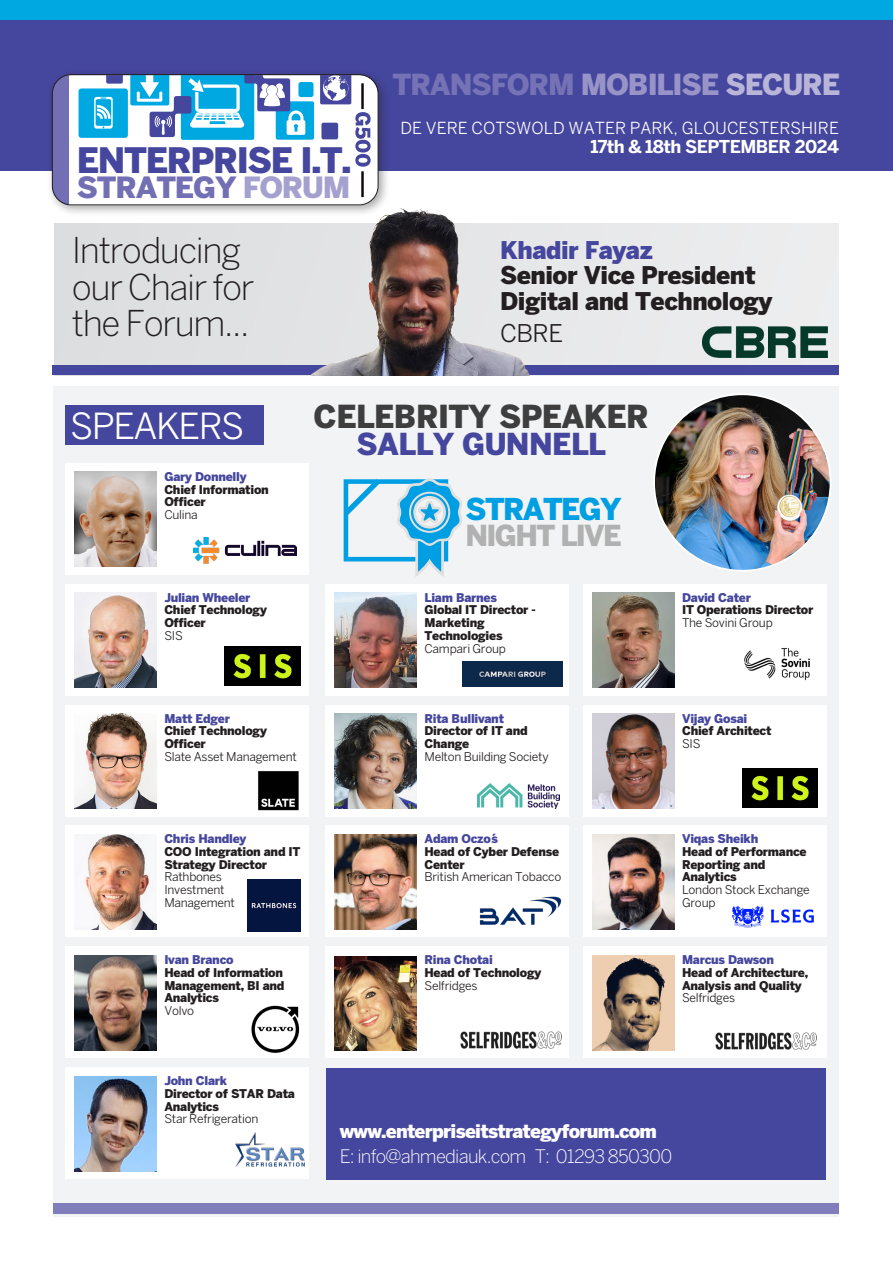
<style>
.page{position:relative;width:893px;height:1263px;background:#fff}
.page>*{position:absolute;margin:0;border:0;box-sizing:border-box;transform-origin:0 0}
.t1{font:35.7px "Benton Sans";letter-spacing:-.04em;color:#fff}
.t2{font:300 35.25px/36.6px "Benton Sans";letter-spacing:-.04em;color:#231f20}
.t3{font:900 34.8px "Benton Sans";letter-spacing:-.04em;color:#45469d}
.Bodyindent{font:900 31.5px "Benton Sans";letter-spacing:-.02em;color:#3e3e3f}
.Bodyindent-2{font:900 30px "Benton Sans";letter-spacing:-.02em;color:#45469d}
.t4{font:900 29.85px "Benton Sans";letter-spacing:-.055em;color:#009ee2}
.t5{font:900 29.1px "Benton Sans";letter-spacing:-.04em;color:#736fb4}
.TimeHead{font:900 28.8px "Benton Sans";letter-spacing:-.04em;color:#7572b5}
.t6{font:900 28.8px "Benton Sans";letter-spacing:-.06em;color:#b1b1b1}
.NameJobOrg{font:900 24.3px/25.8px "Benton Sans";letter-spacing:-.02em;color:#231f20}
.NameJobOrg-2{font:24.3px "Benton Sans";color:#231f20}
.t7{font:900 18.6px "Benton Sans";letter-spacing:-.04em;color:#fff}
.t8{font:300 18.45px "Benton Sans";letter-spacing:-.04em;color:#fff}
.t9{font:700 17.7px "Benton Sans";letter-spacing:-.03em;color:#fff}
.t10{font:16.5px "Benton Sans";color:#fff}
.NameJobOrg-3{font:900 12px/12.8px "Benton Sans";letter-spacing:-.02em;color:#231f20}
.s1{color:#a5a1cf}
.s2{color:#9994c8}
.s3{color:#b9b5d9}
.s4{color:#45469d}
.s5{font-weight:400}
</style>
<div class="page">
<div style="left:53px;top:386px;width:786px;height:831px;background:#f2f3f4"></div>
<div style="left:53px;top:1204px;width:786px;height:10px;background:#827ebb"></div>
<div style="left:0;top:0;width:893px;height:170px;background:#45469d"></div>
<div style="left:47px;top:69px;width:343px;height:148px;background:#231f20;opacity:.38"></div>
<svg style="left:69px;top:75px;width:309px;height:128px"></svg>
<div style="left:52px;top:75px;width:17px;height:130px;background:#736fb4"></div>
<div style="left:52px;top:74px;width:327px;height:131px;border:1px solid #231f20;border-radius:19px"></div>
<div style="left:0;top:0;width:893px;height:19px;background:#00a8e2"></div>
<div style="left:54px;top:223px;width:785px;height:152px;background:#dcdddf"></div>
<div style="left:53px;top:366px;width:786px;height:9px;background:#45469d"></div>
<div style="left:65px;top:405px;width:199px;height:39px;background:#45469d"></div>
<svg style="left:343px;top:478px;width:119px;height:99px"></svg>
<img style="left:654px;top:394px;width:177px;height:177px;border-radius:88px">
<div style="left:327px;top:1068px;width:499px;height:112px;background:#45469d"></div>
<div style="left:65px;top:463px;width:243px;height:112px;background:#fff"></div>
<img style="left:75px;top:472px;width:81px;height:95px">
<img style="left:193px;top:537px;width:104px;height:27px">
<div style="left:65px;top:584px;width:243px;height:112px;background:#fff"></div>
<img style="left:75px;top:593px;width:81px;height:95px">
<img style="left:224px;top:647px;width:76px;height:39px">
<img style="left:702px;top:326px;width:125px;height:32px">
<div style="left:65px;top:947px;width:243px;height:111px;background:#fff"></div>
<img style="left:75px;top:955px;width:81px;height:95px">
<img style="left:251px;top:1005px;width:49px;height:48px">
<div style="left:326px;top:826px;width:243px;height:111px;background:#fff"></div>
<img style="left:335px;top:834px;width:81px;height:95px">
<img style="left:479px;top:896px;width:83px;height:29px">
<div style="left:583px;top:826px;width:243px;height:111px;background:#fff"></div>
<img style="left:592px;top:834px;width:82px;height:95px">
<img style="left:732px;top:905px;width:82px;height:23px">
<div style="left:583px;top:705px;width:243px;height:112px;background:#fff"></div>
<img style="left:592px;top:714px;width:82px;height:94px">
<img style="left:742px;top:768px;width:76px;height:39px">
<div style="left:326px;top:705px;width:243px;height:112px;background:#fff"></div>
<img style="left:335px;top:714px;width:81px;height:94px">
<img style="left:478px;top:783px;width:82px;height:26px">
<div style="left:65px;top:826px;width:243px;height:111px;background:#fff"></div>
<img style="left:83px;top:834px;width:73px;height:95px">
<img style="left:247px;top:879px;width:54px;height:53px">
<div style="left:65px;top:705px;width:243px;height:112px;background:#fff"></div>
<img style="left:75px;top:714px;width:81px;height:94px">
<img style="left:258px;top:771px;width:40px;height:40px">
<div style="left:326px;top:584px;width:243px;height:112px;background:#fff"></div>
<img style="left:335px;top:593px;width:81px;height:95px">
<img style="left:462px;top:661px;width:100px;height:26px">
<div style="left:583px;top:584px;width:243px;height:112px;background:#fff"></div>
<img style="left:592px;top:593px;width:82px;height:95px">
<img style="left:744px;top:648px;width:66px;height:33px">
<div style="left:65px;top:1068px;width:243px;height:111px;background:#fff"></div>
<img style="left:75px;top:1076px;width:81px;height:95px">
<div style="left:583px;top:947px;width:243px;height:111px;background:#fff"></div>
<img style="left:592px;top:955px;width:82px;height:95px">
<img style="left:716px;top:1033px;width:101px;height:16px">
<div style="left:326px;top:947px;width:243px;height:111px;background:#fff"></div>
<img style="left:335px;top:956px;width:81px;height:94px">
<img style="left:461px;top:1032px;width:101px;height:16px">
<img style="left:308px;top:194px;width:249px;height:181px">
<img style="left:235px;top:1132px;width:70px;height:35px">
<p class="t3" style="left:77px;top:140px;width:276px">ENTERPRISE I.T.</p>
<p class="t5" style="left:77px;top:170px;width:275px">STRATEGY <span class="s1">FORUM</span></p>
<p class="t2" style="left:72px;top:232px;width:184px">Introducing our Chair for the Forum...</p>
<p class="TimeHead" style="left:392px;top:67px;width:449px">TRANSFORM <span class="s2">MOBILISE</span> <span class="s3">SECURE</span></p>
<p class="t10" style="left:401px;top:118px;width:440px">DE VERE COTSWOLD WATER PARK, GLOUCESTERSHIRE</p>
<p class="t9" style="left:590px;top:136px;width:250px">17th &amp; 18th SEPTEMBER 2024</p>
<p class="NameJobOrg" style="left:500px;top:237px;width:274px"><span class="s4">Khadir Fayaz<br></span>Senior Vice President<br>Digital and Technology</p>
<p class="NameJobOrg-2" style="left:500px;top:319px;width:65px">CBRE</p>
<p class="t1" style="left:70px;top:405px;width:176px">SPEAKERS</p>
<p class="NameJobOrg-3" style="left:164px;top:470px;width:106px"><span class="s4">Gary Donnelly<br></span>Chief Information<br>Officer<br><span class="s5">Culina</span></p>
<p class="NameJobOrg-3" style="left:164px;top:591px;width:104px"><span class="s4">Julian Wheeler<br></span>Chief Technology<br>Officer<br><span class="s5">SIS</span></p>
<p class="Bodyindent" style="left:314px;top:398px;width:337px">CELEBRITY SPEAKER</p>
<p class="Bodyindent-2" style="left:356px;top:426px;width:251px">SALLY GUNNELL</p>
<h3 class="t4" style="left:465px;top:491px;width:158px">STRATEGY</h3>
<h3 class="t6" style="left:465px;top:518px;width:158px">NIGHT LIVE</h3>
<p class="NameJobOrg-3" style="left:424px;top:591px;width:113px"><span class="s4">Liam Barnes<br></span>Global IT Director -<br>Marketing<br>Technologies<br><span class="s5">Campari Group</span></p>
<p class="NameJobOrg-3" style="left:682px;top:591px;width:133px"><span class="s4">David Cater<br></span>IT Operations Director<br><span class="s5">The Sovini Group</span></p>
<p class="NameJobOrg-3" style="left:164px;top:712px;width:134px"><span class="s4">Matt Edger<br></span>Chief Technology<br>Officer<br><span class="s5">Slate Asset Management</span></p>
<p class="NameJobOrg-3" style="left:424px;top:712px;width:126px"><span class="s4">Rita Bullivant<br></span>Director of IT and<br>Change<br><span class="s5">Melton Building Society</span></p>
<p class="NameJobOrg-3" style="left:682px;top:712px;width:91px"><span class="s4">Vijay Gosai<br></span>Chief Architect<br><span class="s5">SIS</span></p>
<p class="NameJobOrg-3" style="left:164px;top:832px;width:138px"><span class="s4">Chris Handley<br></span>COO Integration and IT<br>Strategy Director<br><span class="s5">Rathbones<br>Investment<br>Management</span></p>
<p class="NameJobOrg-3" style="left:164px;top:953px;width:122px"><span class="s4">Ivan Branco<br></span>Head of Information<br>Management, BI and<br>Analytics<br><span class="s5">Volvo</span></p>
<p class="NameJobOrg-3" style="left:164px;top:1074px;width:132px"><span class="s4">John Clark<br></span>Director of STAR Data<br>Analytics<br><span class="s5">Star Refrigeration</span></p>
<p class="NameJobOrg-3" style="left:424px;top:832px;width:138px"><span class="s4">Adam Oczo´s<br></span>Head of Cyber Defense<br>Center<br><span class="s5">British American Tobacco</span></p>
<p class="NameJobOrg-3" style="left:682px;top:832px;width:129px"><span class="s4">Viqas Sheikh<br></span>Head of Performance<br>Reporting and<br>Analytics<br><span class="s5">London Stock Exchange<br>Group</span></p>
<p class="NameJobOrg-3" style="left:424px;top:953px;width:118px"><span class="s4">Rina Chotai<br></span>Head of Technology<br><span class="s5">Selfridges</span></p>
<p class="NameJobOrg-3" style="left:682px;top:953px;width:128px"><span class="s4">Marcus Dawson<br></span>Head of Architecture,<br>Analysis and Quality<br><span class="s5">Selfridges</span></p>
<p class="t7" style="left:340px;top:1120px;width:319px">www.enterpriseitstrategyforum.com</p>
<p class="t8" style="left:340px;top:1145px;width:334px">E: info@ahmediauk.com T: 01293 850300</p>
</div>
